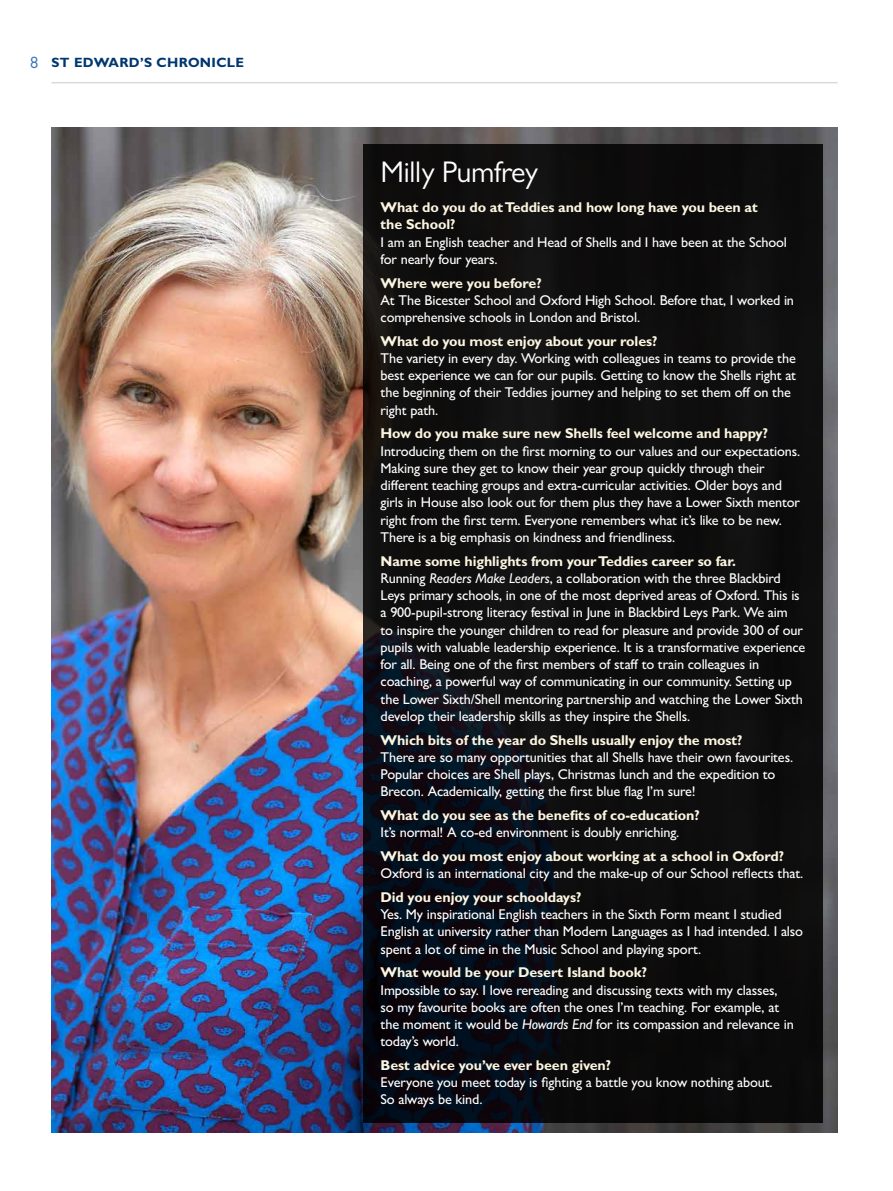
<style>
.page{position:relative;width:893px;height:1191px;background:#fff}
.page>*{position:absolute;margin:0;border:0;box-sizing:border-box;transform-origin:0 0}
.t1{font:30px "Gill Sans MT Pro";letter-spacing:-.01em;color:#fff}
.t2{font:500 14.25px/17.2px "Gill Sans MT Pro";letter-spacing:-.01em;color:#fff}
.t3{font:700 14.25px/17.2px "Gill Sans MT Pro";letter-spacing:-.01em;color:#fcf5e0}
.t4{font:700 13.5px "Gill Sans MT Pro";letter-spacing:.025em;color:#003770}
.s1{font-weight:400;font-size:16.5px;color:#3873b9}
.s2{font-weight:700;color:#fcf5e0}
.s3{font-style:italic}
</style>
<div class="page">
<hr style="left:51px;top:82px;width:787px;height:1px;background:#d7dbdf">
<img style="left:51px;top:128px;width:787px;height:894px">
<img style="left:51px;top:1022px;width:787px;height:110px">
<svg style="left:364px;top:145px;width:459px;height:978px;background:#0d0d0f"></svg>
<p class="t4" style="left:30px;top:54px;width:216px"><span class="s1">8</span> ST EDWARD’S CHRONICLE</p>
<h1 class="t1" style="left:381px;top:155px;width:159px">Milly Pumfrey</h1>
<p class="t3" style="left:381px;top:198px;width:379px">What do you do at Teddies and how long have you been at the School?</p>
<p class="t2" style="left:381px;top:233px;width:408px">I am an English teacher and Head of Shells and I have been at the School for nearly four years.</p>
<p class="t3" style="left:381px;top:274px;width:163px">Where were you before?</p>
<p class="t2" style="left:381px;top:291px;width:415px">At The Bicester School and Oxford High School. Before that, I worked in comprehensive schools in London and Bristol.</p>
<p class="t3" style="left:381px;top:332px;width:278px">What do you most enjoy about your roles?</p>
<p class="t2" style="left:381px;top:349px;width:417px">The variety in every day. Working with colleagues in teams to provide the best experience we can for our pupils. Getting to know the Shells right at the beginning of their Teddies journey and helping to set them off on the right path.</p>
<p class="t3" style="left:381px;top:424px;width:389px">How do you make sure new Shells feel welcome and happy?</p>
<p class="t2" style="left:381px;top:442px;width:421px">Introducing them on the first morning to our values and our expectations.<br>Making sure they get to know their year group quickly through their different teaching groups and extra-curricular activities. Older boys and girls in House also look out for them plus they have a Lower Sixth mentor right from the first term. Everyone remembers what it’s like to be new.<br>There is a big emphasis on kindness and friendliness.</p>
<p class="t2" style="left:381px;top:552px;width:426px"><span class="s2">Name some highlights from your Teddies career so far.<br></span>Running <span class="s3">Readers Make Leaders</span>, a collaboration with the three Blackbird Leys primary schools, in one of the most deprived areas of Oxford. This is a 900-pupil-strong literacy festival in June in Blackbird Leys Park. We aim<br>to inspire the younger children to read for pleasure and provide 300 of our pupils with valuable leadership experience. It is a transformative experience for all. Being one of the first members of staff to train colleagues in coaching, a powerful way of communicating in our community. Setting up the Lower Sixth/Shell mentoring partnership and watching the Lower Sixth develop their leadership skills as they inspire the Shells.</p>
<p class="t3" style="left:381px;top:731px;width:363px">Which bits of the year do Shells usually enjoy the most?</p>
<p class="t2" style="left:381px;top:748px;width:414px">There are so many opportunities that all Shells have their own favourites.<br>Popular choices are Shell plays, Christmas lunch and the expedition to<br>Brecon. Academically, getting the first blue flag I’m sure!</p>
<p class="t3" style="left:381px;top:806px;width:321px">What do you see as the benefits of co-education?</p>
<p class="t2" style="left:381px;top:823px;width:300px">It’s normal! A co-ed environment is doubly enriching.</p>
<p class="t3" style="left:381px;top:847px;width:405px">What do you most enjoy about working at a school in Oxford?</p>
<p class="t2" style="left:381px;top:864px;width:424px">Oxford is an international city and the make-up of our School reflects that.</p>
<p class="t3" style="left:381px;top:888px;width:202px">Did you enjoy your schooldays?</p>
<p class="t2" style="left:381px;top:905px;width:424px">Yes. My inspirational English teachers in the Sixth Form meant I studied<br>English at university rather than Modern Languages as I had intended. I also spent a lot of time in the Music School and playing sport.</p>
<p class="t3" style="left:381px;top:963px;width:268px">What would be your Desert Island book?</p>
<p class="t2" style="left:381px;top:981px;width:415px">Impossible to say. I love rereading and discussing texts with my classes, so my favourite books are often the ones I’m teaching. For example, at the moment it would be <span class="s3">Howards End</span> for its compassion and relevance in today’s world.</p>
<p class="t3" style="left:381px;top:1056px;width:232px">Best advice you’ve ever been given?</p>
<p class="t2" style="left:381px;top:1073px;width:394px">Everyone you meet today is fighting a battle you know nothing about.<br>So always be kind.</p>
</div>
